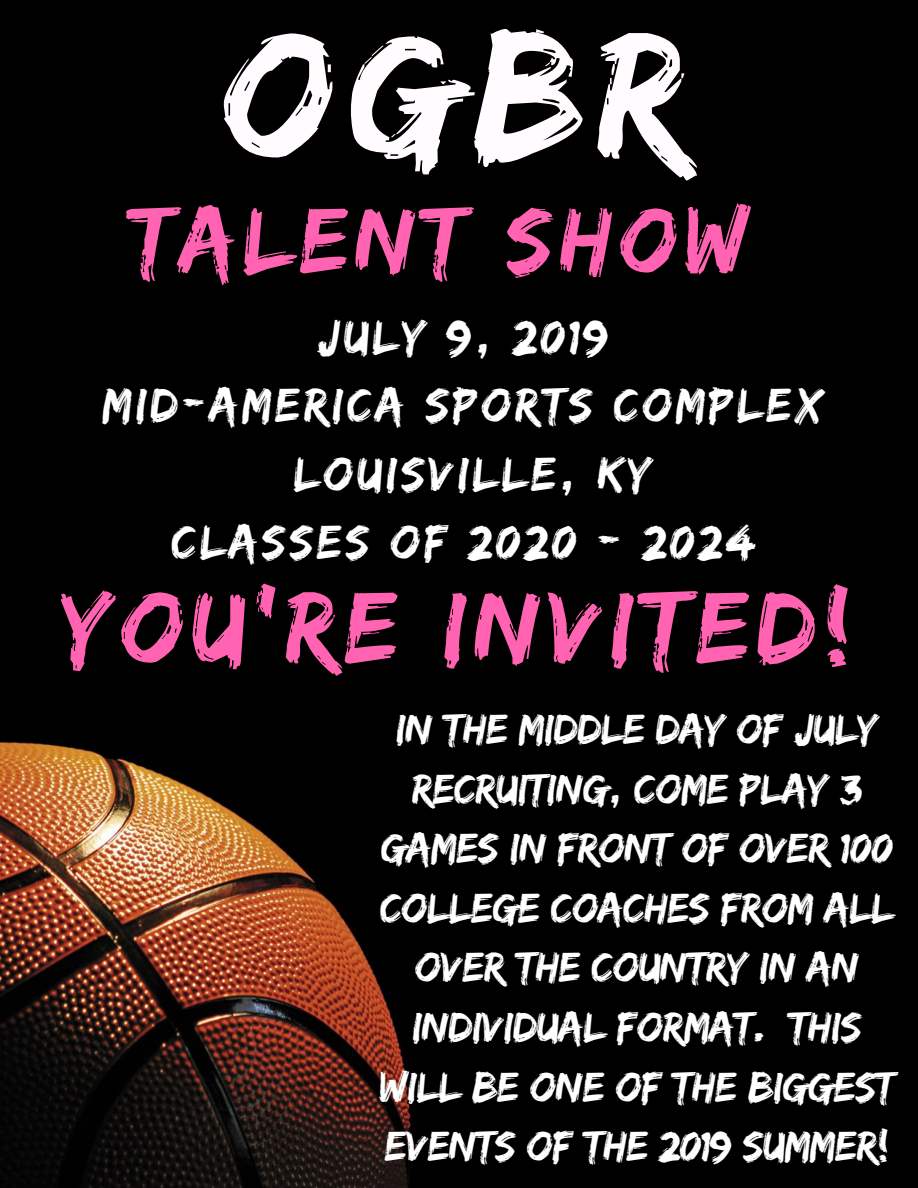
<style>
.page{position:relative;width:918px;height:1188px;background:#000}
.page>*{position:absolute;margin:0;border:0;box-sizing:border-box;transform-origin:0 0}
.t1{font:186.75px "Edo";color:#fffbfe}
.t2{font:105.9px "Edo";letter-spacing:.07em;color:#ff63b1}
.t3{font:96.45px "Edo";letter-spacing:.07em;color:#ff63b1}
.t4{font:49.8px/68.7px "Edo";letter-spacing:.07em;color:#fff;text-align:center}
.t5{font:43.65px/59.7px "Edo";letter-spacing:-.015em;color:#fff;text-align:center}
</style>
<div class="page">
<img style="left:0;top:742px;width:415px;height:446px">
<h1 class="t1" style="left:221px;top:-14px;width:469px">OGBR</h1>
<h3 class="t3" style="left:130px;top:184px;width:619px">TALENT SHOW</h3>
<p class="t4" style="left:103px;top:301px;width:722px">JULY 9, 2019<br>MID-AMERICA SPORTS COMPLEX<br>LOUISVILLE, KY<br>CLASSES OF 2020 - 2024</p>
<h2 class="t2" style="left:61px;top:566px;width:792px">YOU'RE INVITED!</h2>
<p class="t5" style="left:379px;top:698px;width:517px">IN THE MIDDLE DAY OF JULY<br>RECRUITING, COME PLAY 3<br>GAMES IN FRONT OF OVER 100<br>COLLEGE COACHES FROM ALL<br>OVER THE COUNTRY IN AN<br>INDIVIDUAL FORMAT. THIS<br>WILL BE ONE OF THE BIGGEST<br>EVENTS OF THE 2019 SUMMER!</p>
</div>
